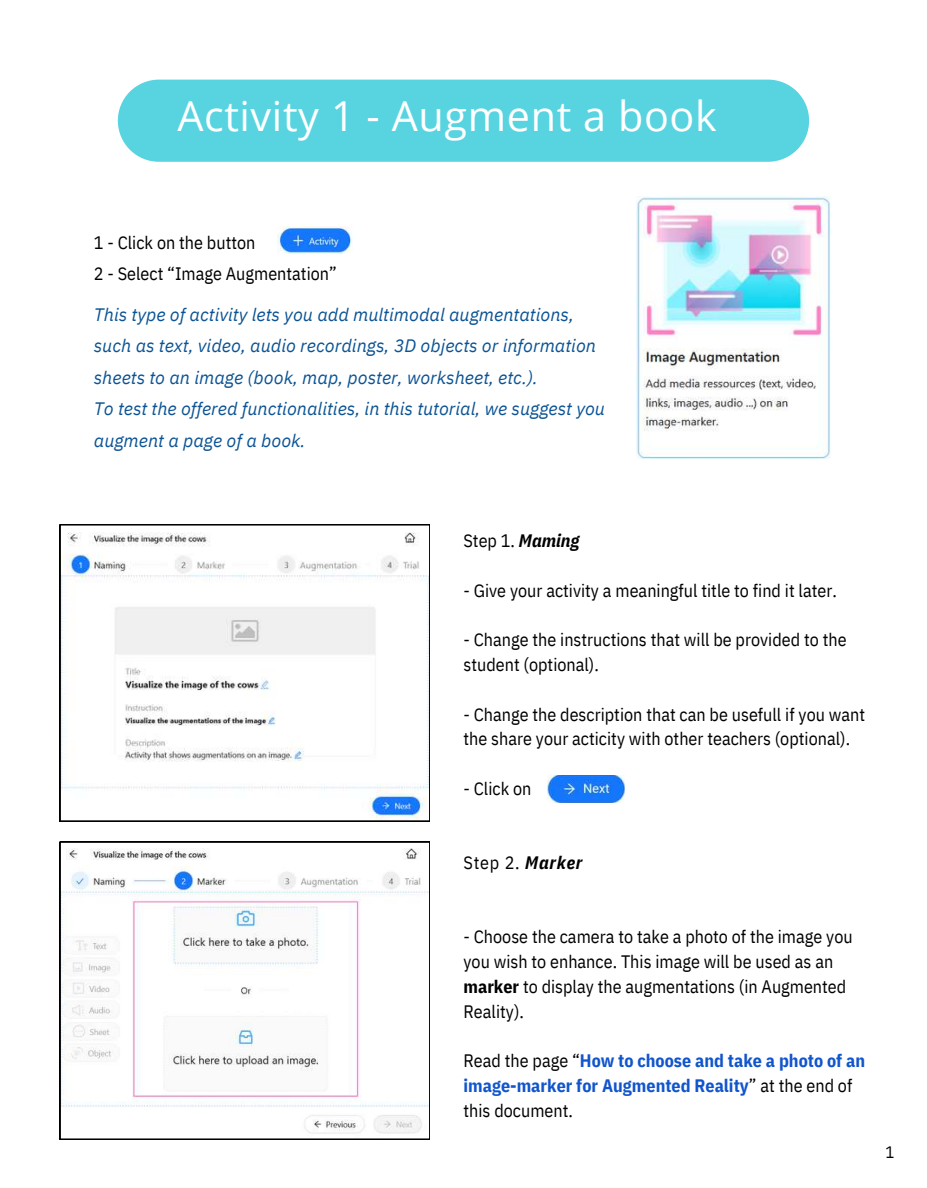
<style>
.page{position:relative;width:927px;height:1188px;background:#fff}
.page>*{position:absolute;margin:0;border:0;box-sizing:border-box;transform-origin:0 0}
.t1{font:41.25px "Open Sans";letter-spacing:.015em;color:#fff}
.t2{font:18px/24.8px "IBM Plex Sans Cond";color:#000}
.t3{font:italic 18px/31.5px "IBM Plex Sans";color:#0b5394}
.t4{font:700 18px/24.8px "IBM Plex Sans Cond";color:#15c}
.t5{font:16.5px "IBM Plex Sans Cond";color:#000}
.s1{font-weight:700;font-style:italic}
.s2{font-weight:700}
.s3{font-weight:400;color:#000}
</style>
<div class="page">
<img style="left:277px;top:227px;width:75px;height:26px">
<img style="left:637px;top:197px;width:194px;height:261px">
<div style="left:118px;top:80px;width:691px;height:82px;background:#58d4e1"></div>
<img style="left:548px;top:775px;width:77px;height:27px">
<svg style="left:60px;top:524px;width:370px;height:297px"></svg>
<svg style="left:60px;top:842px;width:370px;height:298px"></svg>
<h1 class="t1" style="left:177px;top:87px;width:541px">Activity 1 - Augment a book</h1>
<p class="t2" style="left:94px;top:226px;width:245px;line-height:31.5px">1 - Click on the button<br>2 - Select “Image Augmentation”</p>
<p class="t3" style="left:94px;top:298px;width:513px">This type of activity lets you add multimodal augmentations, such as text, video, audio recordings, 3D objects or information sheets to an image (book, map, poster, worksheet, etc.).<br>To test the offered functionalities, in this tutorial, we suggest you augment a page of a book.</p>
<p class="t2" style="left:463px;top:528px;width:118px">Step 1. <span class="s1">Maming</span></p>
<p class="t2" style="left:463px;top:578px;width:375px">- Give your activity a meaningful title to find it later.</p>
<p class="t2" style="left:463px;top:627px;width:385px">- Change the instructions that will be provided to the student (optional).</p>
<p class="t2" style="left:463px;top:701px;width:403px">- Change the description that can be usefull if you want the share your acticity with other teachers (optional).</p>
<p class="t2" style="left:463px;top:776px;width:69px">- Click on</p>
<p class="t2" style="left:463px;top:850px;width:121px">Step 2. <span class="s1">Marker</span></p>
<p class="t2" style="left:463px;top:924px;width:391px">- Choose the camera to take a photo of the image you you wish to enhance. This image will be used as an <span class="s2">marker</span> to display the augmentations (in Augmented Reality).</p>
<p class="t4" style="left:463px;top:1048px;width:403px"><span class="s3">Read the page “</span>How to choose and take a photo of an image-marker for Augmented Reality<span class="s3">” at the end of this document.</span></p>
<p class="t5" style="left:886px;top:1141px;width:10px">1</p>
</div>
